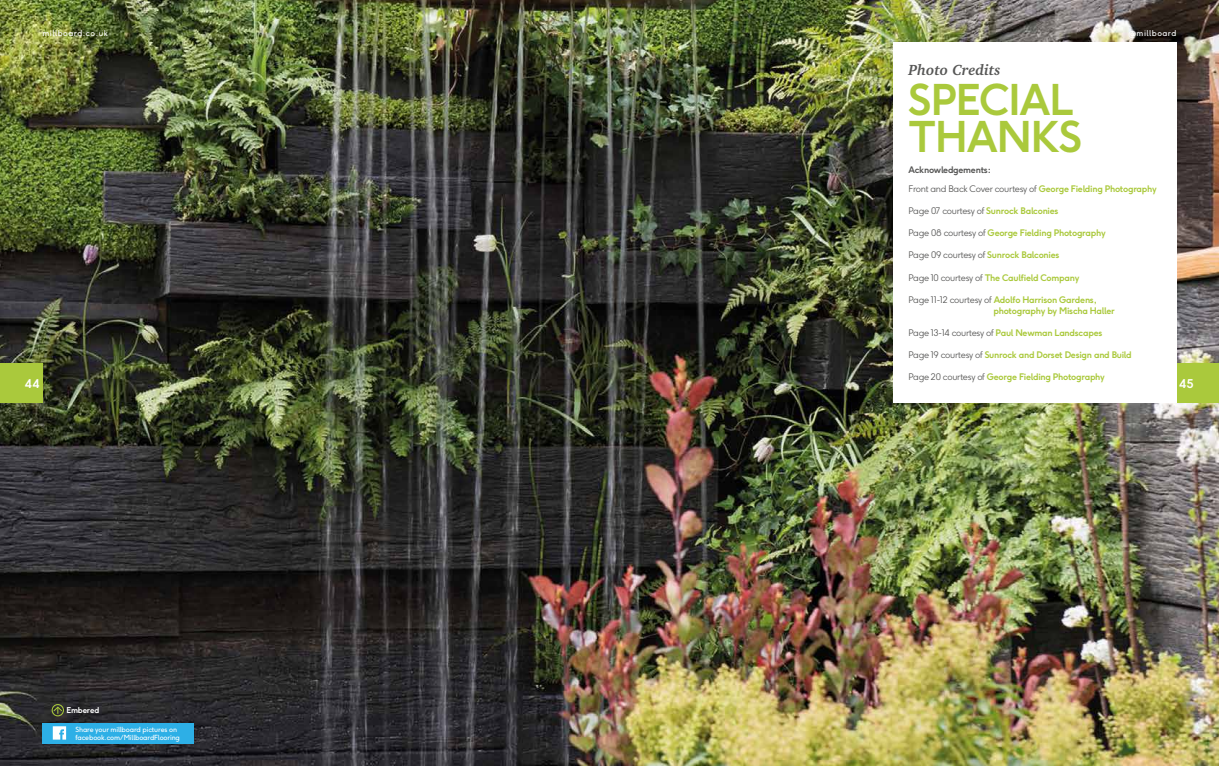
<style>
.page{position:relative;width:1219px;height:766px;background:#fff}
.page>*{position:absolute;margin:0;border:0;box-sizing:border-box;transform-origin:0 0}
.t1{font:700 42px/37px "F37 Ginger";letter-spacing:-.02em;color:#aac93c}
.t2{font:italic 700 15px "Charter IT Cby BT";color:#575756}
.t3{font:700 15px "F37 Ginger";color:#fff}
.t4{font:700 9px/10.8px "F37 Ginger";letter-spacing:-.03em;color:#aac93c}
.t5{font:300 9px/19.3px "F37 Ginger";letter-spacing:-.03em;color:#575756}
.t6{font:8px "F37 Ginger";letter-spacing:.06em;color:#fff}
.t7{font:700 8px "F37 Ginger";letter-spacing:-.02em;color:#fff}
.t8{font:7px/8.4px "F37 Ginger";letter-spacing:-.02em;color:#fff}
.s1{font-weight:700}
.s2{font-weight:700;color:#aac93c}
.s3{font-weight:300;color:#575756}
.s4{font-size:12px}
</style>
<div class="page">
<img style="left:0;top:0;width:1219px;height:765px">
<div style="left:1176px;top:363px;width:43px;height:40px;background:#aac93c"></div>
<div style="left:0;top:363px;width:43px;height:40px;background:#aac93c"></div>
<div style="left:893px;top:43px;width:283px;height:360px;background:#fff"></div>
<div style="left:43px;top:723px;width:151px;height:20px;background:#2dafe6"></div>
<svg style="left:53px;top:726px;width:13px;height:13px"></svg>
<svg style="left:52px;top:705px;width:10px;height:8px"></svg>
<div style="left:52px;top:703px;width:12px;height:13px;border:1px solid #aac93c;border-radius:50%"></div>
<p class="t6" style="left:43px;top:30px;width:67px">millboard.co.uk</p>
<p class="t6" style="left:1128px;top:30px;width:50px">@millboard</p>
<h2 class="t2" style="left:909px;top:61px;width:93px">Photo Credits</h2>
<h1 class="t1" style="left:909px;top:85px;width:175px">SPECIAL<br>THANKS</h1>
<p class="t5" style="left:909px;top:160px;width:250px"><span class="s1">Acknowledgements:<br></span>Front and Back Cover courtesy of <span class="s2">George Fielding Photography</span></p>
<p class="t5" style="left:909px;top:202px;width:152px">Page 07 courtesy of <span class="s2">Sunrock Balconies</span></p>
<p class="t4" style="left:909px;top:228px;width:199px"><span class="s3">Page 08 courtesy of</span> George Fielding Photography</p>
<p class="t5" style="left:909px;top:246px;width:152px">Page 09 courtesy of <span class="s2">Sunrock Balconies</span></p>
<p class="t4" style="left:909px;top:273px;width:172px"><span class="s3">Page 10 courtesy of</span> The Caulfield Company</p>
<p class="t4" style="left:993px;top:295px;width:123px;text-indent:-85px"><span class="s3">Page 11-12 courtesy of</span> Adolfo Harrison Gardens, photography by Mischa Haller</p>
<p class="t4" style="left:909px;top:328px;width:195px"><span class="s3">Page 13-14 courtesy of</span> Paul Newman Landscapes</p>
<p class="t4" style="left:909px;top:350px;width:225px"><span class="s3">Page 19 courtesy of</span> Sunrock and Dorset Design and Build</p>
<p class="t4" style="left:909px;top:372px;width:198px"><span class="s3">Page 20 courtesy of</span> George Fielding Photography</p>
<h2 class="t3" style="left:21px;top:377px;width:20px">44<span class="s4">44</span></h2>
<h2 class="t3" style="left:1179px;top:377px;width:19px">45</h2>
<p class="t7" style="left:66px;top:706px;width:34px">Embered</p>
<p class="t8" style="left:75px;top:725px;width:106px">Share your millboard pictures on facebook.com/MillboardFlooring</p>
</div>
